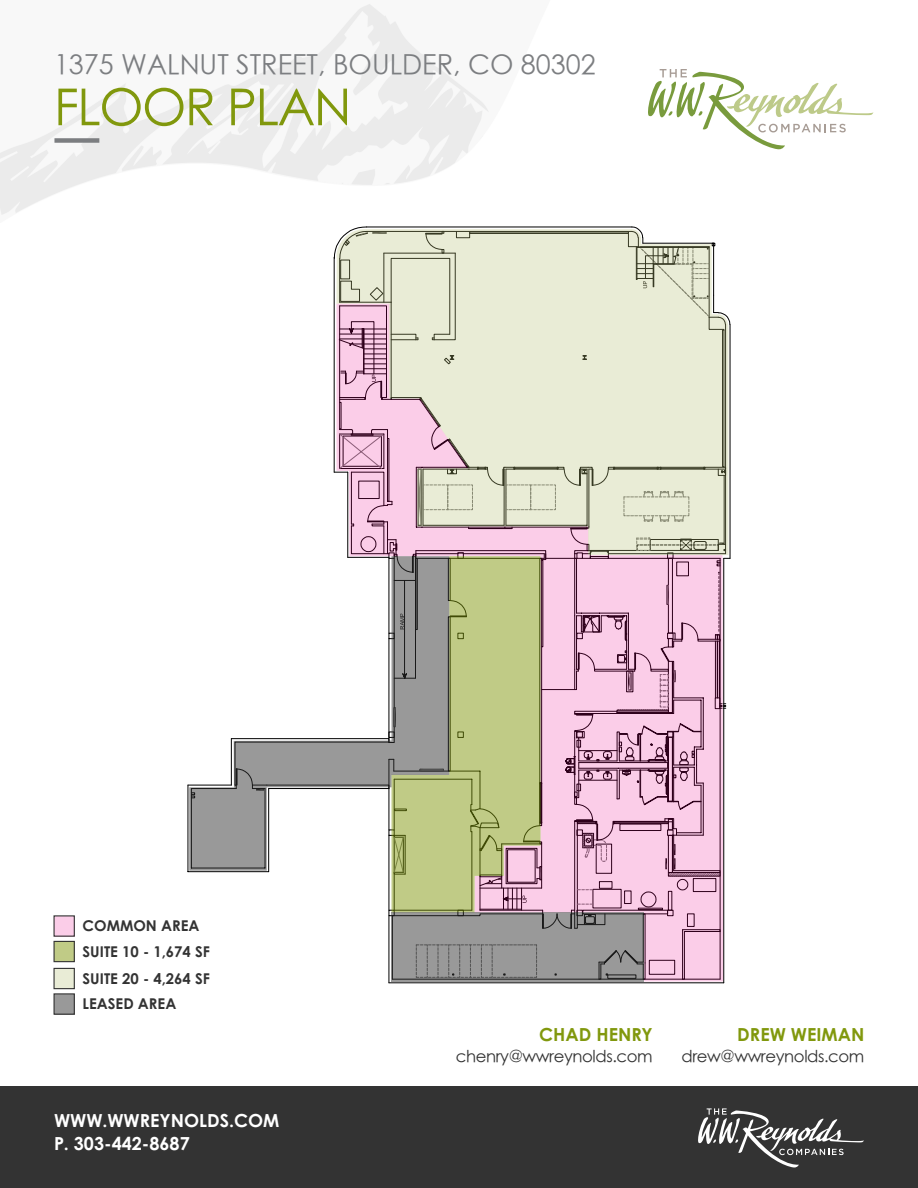
<style>
.page{position:relative;width:918px;height:1188px;background:#fff}
.page>*{position:absolute;margin:0;border:0;box-sizing:border-box;transform-origin:0 0}
.t1{font:51px "TR Century Gothic";letter-spacing:-.03em;color:#81980d}
.t2{font:27px "TR Century Gothic";color:#7c7e81}
.t3{font:700 18px "Century Gothic Std";color:#fff}
.t4{font:700 18px "Century Gothic Std";color:#81980d}
.t5{font:16.5px "TR Century Gothic";letter-spacing:-.025em;color:#333}
.t6{font:700 14.85px "Century Gothic Pro";color:#333}
</style>
<div class="page">
<img style="left:0;top:4px;width:489px;height:211px">
<svg style="left:648px;top:69px;width:226px;height:80px"></svg>
<div style="left:0;top:1086px;width:918px;height:102px;background:#333"></div>
<div style="left:54px;top:138px;width:45px;height:5px;background:#7c7e81"></div>
<svg style="left:698px;top:1108px;width:166px;height:59px"></svg>
<div style="left:54px;top:968px;width:20px;height:21px;background:#e9ecd6"></div>
<div style="left:54px;top:994px;width:20px;height:20px;background:#999"></div>
<hr style="left:730px;top:324px;width:1px;height:234px;background:#000">
<hr style="left:724px;top:558px;width:1px;height:425px;background:#000">
<hr style="left:188px;top:785px;width:1px;height:87px;background:#000">
<hr style="left:188px;top:871px;width:81px;height:1px;background:#000">
<hr style="left:389px;top:916px;width:1px;height:67px;background:#000">
<svg style="left:231px;top:227px;width:499px;height:753px"></svg>
<svg style="left:392px;top:556px;width:149px;height:356px;background:#bdc288"></svg>
<svg style="left:392px;top:912px;width:252px;height:70px;background:#8e8e8e"></svg>
<svg style="left:189px;top:556px;width:260px;height:315px"></svg>
<div style="left:54px;top:916px;width:20px;height:20px;background:#fbcde8"></div>
<div style="left:54px;top:941px;width:20px;height:21px;background:#c0cb86"></div>
<div style="left:53px;top:915px;width:22px;height:22px;border:1px solid #333"></div>
<div style="left:53px;top:941px;width:22px;height:21px;border:1px solid #333"></div>
<div style="left:53px;top:968px;width:22px;height:21px;border:1px solid #333"></div>
<div style="left:53px;top:993px;width:22px;height:22px;border:1px solid #333"></div>
<p class="t2" style="left:54px;top:47px;width:543px">1375 WALNUT STREET, BOULDER, CO 80302</p>
<p class="t1" style="left:54px;top:74px;width:299px">FLOOR PLAN</p>
<p class="t6" style="left:83px;top:917px;width:119px">COMMON AREA</p>
<p class="t6" style="left:83px;top:942px;width:129px">SUITE 10 - 1,674 SF</p>
<p class="t6" style="left:83px;top:969px;width:129px">SUITE 20 - 4,264 SF</p>
<p class="t6" style="left:83px;top:995px;width:95px">LEASED AREA</p>
<p class="t3" style="left:54px;top:1110px;width:227px">WWW.WWREYNOLDS.COM</p>
<p class="t3" style="left:54px;top:1132px;width:137px">P. 303-442-8687</p>
<p class="t4" style="left:539px;top:1023px;width:115px">CHAD HENRY</p>
<p class="t5" style="left:456px;top:1045px;width:198px">chenry@wwreynolds.com</p>
<p class="t4" style="left:737px;top:1023px;width:129px">DREW WEIMAN</p>
<p class="t5" style="left:681px;top:1045px;width:184px">drew@wwreynolds.com</p>
</div>
